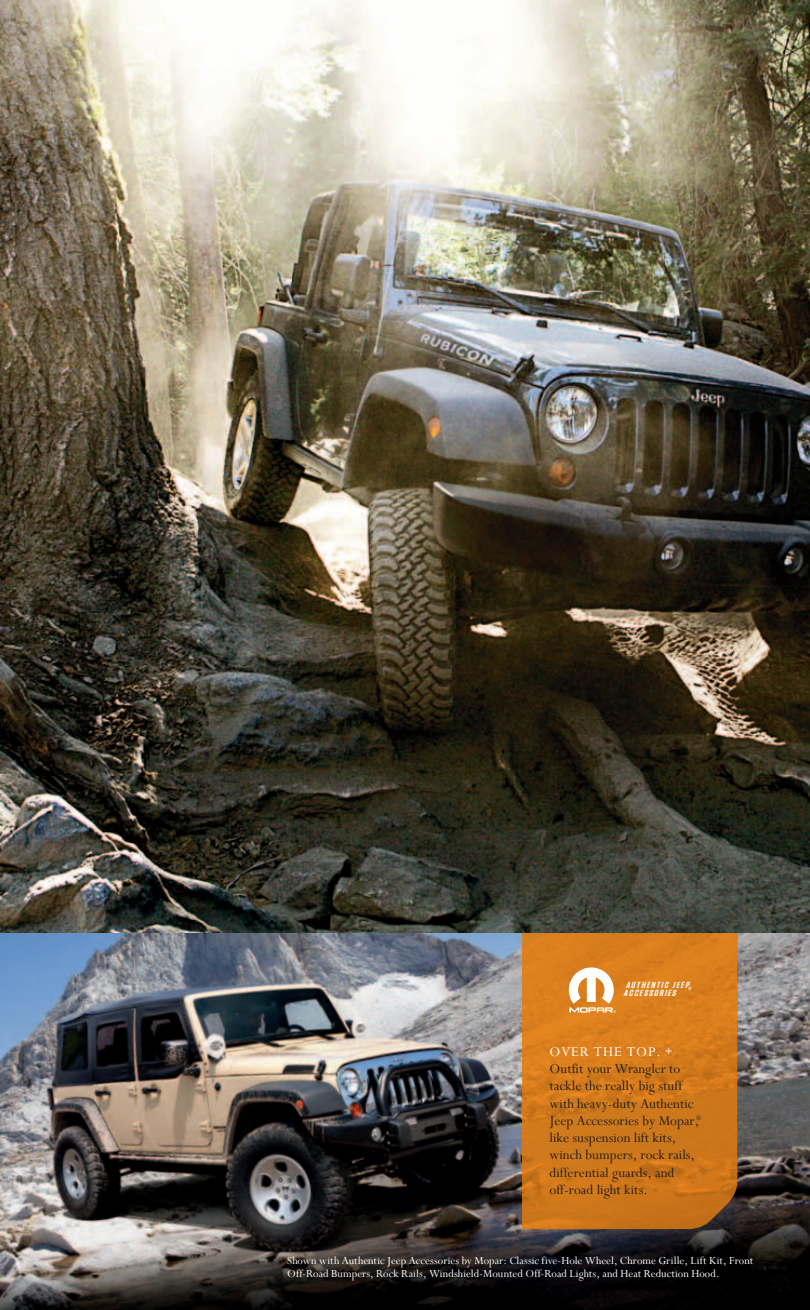
<style>
.page{position:relative;width:810px;height:1310px;background:#fff}
.page>*{position:absolute;margin:0;border:0;box-sizing:border-box;transform-origin:0 0}
.t1{font:15px/17.2px "Perpetua";color:#231f20}
.t2{font:15px "Perpetua";color:#fff}
.t3{font:12px/13.5px "Perpetua";letter-spacing:.005em;color:#fff}
.t4{font:italic 600 8.85px "Tungsten";color:#fff;scale:1.18 1}
.t5{font:6.75px "Perpetua";color:#231f20}
.s1{color:#fff}
.s2{font-weight:700;font-size:12px;color:#fff}
</style>
<div class="page">
<img style="left:0;top:0;width:810px;height:1310px">
<svg style="left:522px;top:933px;width:215px;height:296px;background:#d2791b"></svg>
<svg style="left:569px;top:967px;width:47px;height:45px"></svg>
<p class="t4" style="left:626px;top:980px;width:57px">AUTHENTIC JEEP</p>
<p class="t4" style="left:687px;top:985px;width:6px">®</p>
<p class="t4" style="left:624px;top:988px;width:48px">ACCESSORIES</p>
<p class="t2" style="left:550px;top:1042px;width:88px">OVER THE TOP</p>
<p class="t1" style="left:550px;top:1042px;width:151px;text-indent:107px"><span class="s1">.</span> <span class="s2">+<br></span>Outfit your Wrangler to tackle the really big stuff with heavy-duty Authentic<br>Jeep Accessories by Mopar,</p>
<p class="t5" style="left:696px;top:1113px;width:7px">®</p>
<p class="t1" style="left:550px;top:1129px;width:147px">like suspension lift kits, winch bumpers, rock rails, differential guards, and off-road light kits.</p>
<p class="t3" style="left:287px;top:1253px;width:468px">Shown with Authentic Jeep Accessories by Mopar: Classic five-Hole Wheel, Chrome Grille, Lift Kit, Front<br>Off-Road Bumpers, Rock Rails, Windshield-Mounted Off-Road Lights, and Heat Reduction Hood.</p>
</div>
